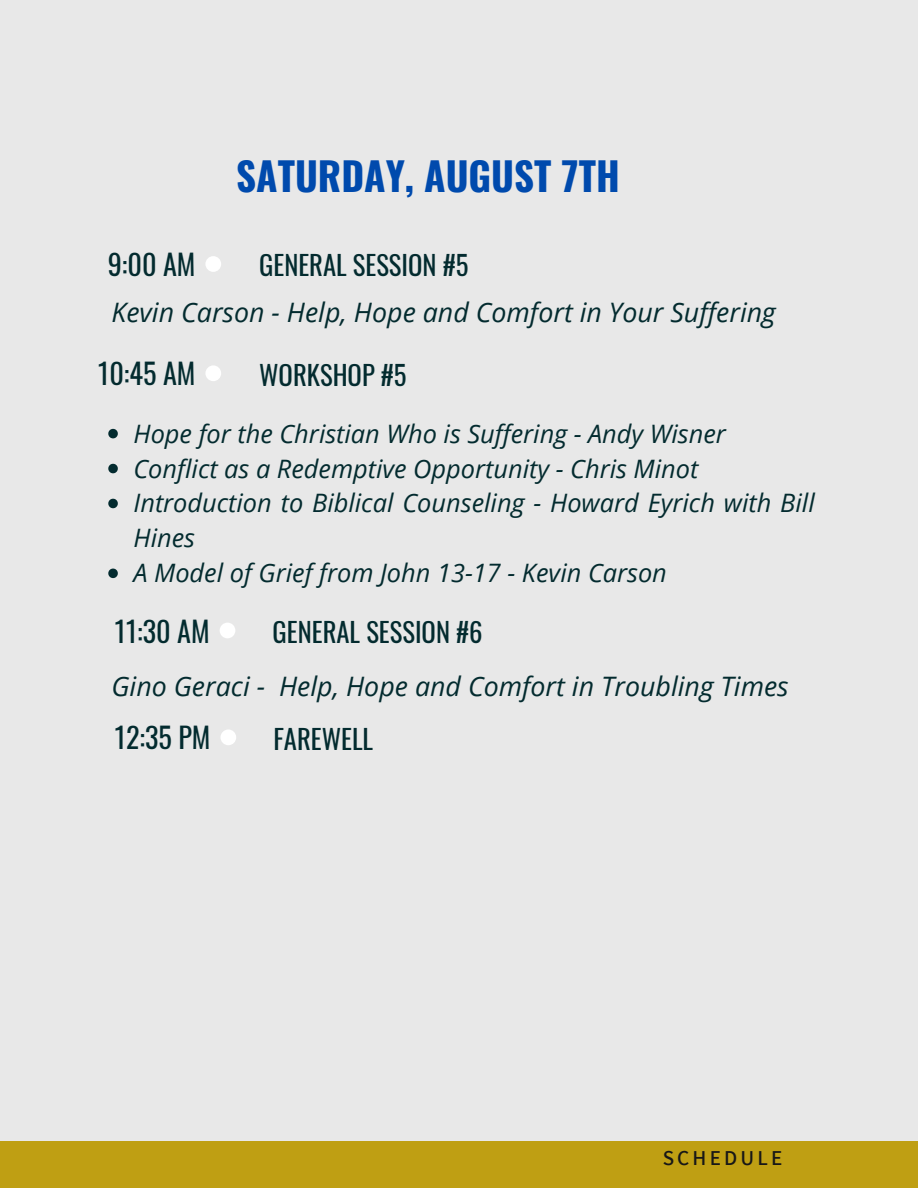
<style>
.page{position:relative;width:918px;height:1188px;background:#e8e8e8}
.page>*{position:absolute;margin:0;border:0;box-sizing:border-box;transform-origin:0 0}
.t1{font:700 39px "Oswald";color:#004aad}
.t2{font:28.2px "Oswald";color:#032b2f}
.t3{font:italic 26.85px "Open Sans";color:#032b2f}
.t4{font:26.7px "Oswald";color:#032b2f}
.t5{font:italic 25.35px/35px "Open Sans";color:#032b2f}
.t6{font:600 21.15px "Assistant";letter-spacing:.15em;color:#171717}
</style>
<div class="page">
<div style="left:205px;top:256px;width:16px;height:16px;background:#fff;border-radius:50%"></div>
<div style="left:205px;top:365px;width:16px;height:16px;background:#fff;border-radius:50%"></div>
<div style="left:220px;top:623px;width:15px;height:15px;background:#fff;border-radius:50%"></div>
<svg style="left:108px;top:429px;width:10px;height:9px"></svg>
<svg style="left:108px;top:464px;width:10px;height:9px"></svg>
<svg style="left:108px;top:499px;width:10px;height:9px"></svg>
<svg style="left:108px;top:569px;width:10px;height:9px"></svg>
<div style="left:0;top:1141px;width:918px;height:47px;background:#bf9f13"></div>
<div style="left:220px;top:729px;width:16px;height:16px;background:#fff;border-radius:50%"></div>
<p class="t1" style="left:236px;top:146px;width:385px">SATURDAY, AUGUST 7TH</p>
<p class="t2" style="left:108px;top:242px;width:89px">9:00 AM</p>
<p class="t4" style="left:259px;top:244px;width:211px">GENERAL SESSION #5</p>
<p class="t3" style="left:111px;top:293px;width:666px">Kevin Carson - Help, Hope and Comfort in Your Suffering</p>
<p class="t2" style="left:98px;top:352px;width:99px">10:45 AM</p>
<p class="t4" style="left:259px;top:354px;width:149px">WORKSHOP #5</p>
<p class="t5" style="left:133px;top:415px;width:594px">Hope for the Christian Who is Suffering - Andy Wisner</p>
<p class="t5" style="left:133px;top:450px;width:566px">Conflict as a Redemptive Opportunity - Chris Minot</p>
<p class="t5" style="left:133px;top:485px;width:683px">Introduction to Biblical Counseling - Howard Eyrich with Bill<br>Hines</p>
<p class="t5" style="left:133px;top:555px;width:535px">A Model of Grief from John 13-17 - Kevin Carson</p>
<p class="t2" style="left:115px;top:609px;width:96px">11:30 AM</p>
<p class="t4" style="left:273px;top:611px;width:211px">GENERAL SESSION #6</p>
<p class="t3" style="left:111px;top:667px;width:679px">Gino Geraci - Help, Hope and Comfort in Troubling Times</p>
<p class="t2" style="left:115px;top:716px;width:97px">12:35 PM</p>
<p class="t4" style="left:273px;top:718px;width:101px">FAREWELL</p>
<p class="t6" style="left:663px;top:1144px;width:121px">SCHEDULE</p>
</div>
